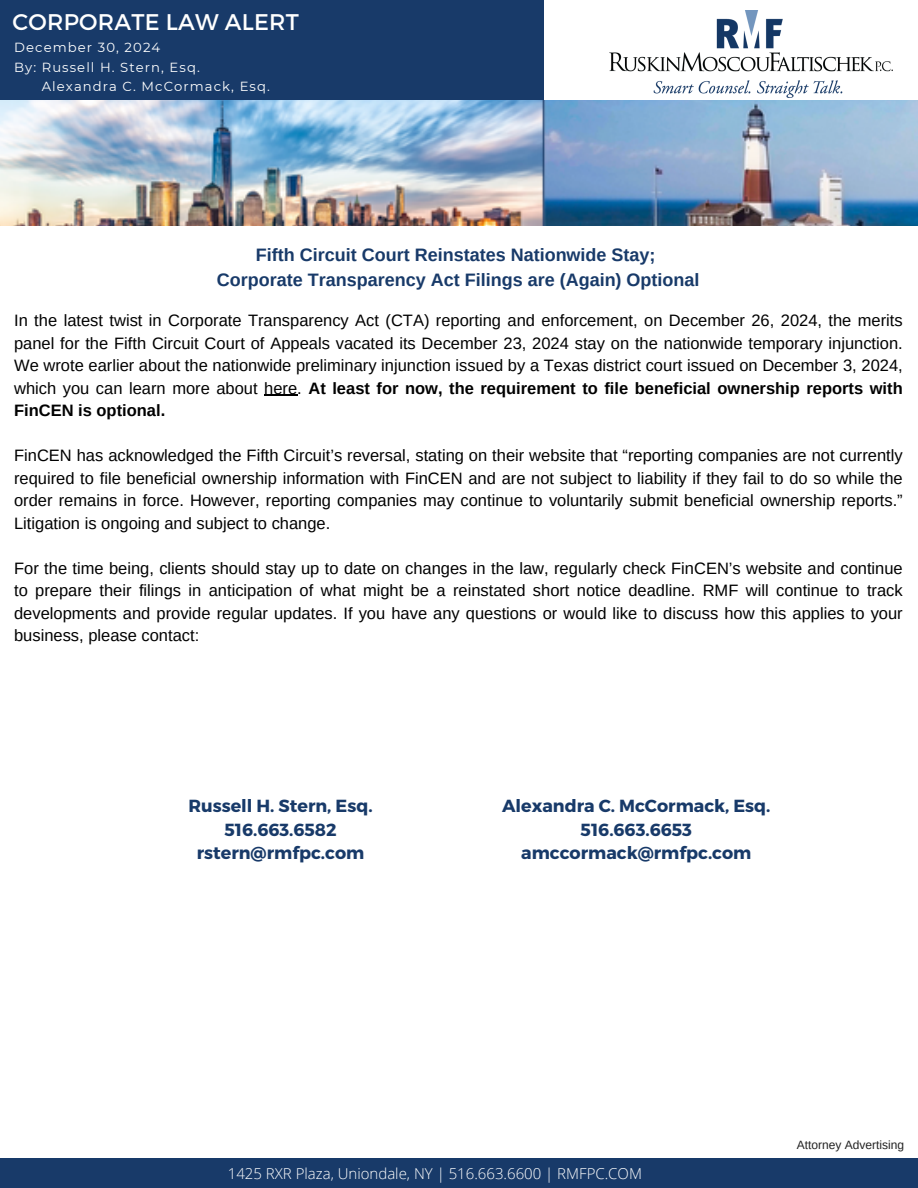
<style>
.page{position:relative;width:918px;height:1188px;background:#fff}
.page>*{position:absolute;margin:0;border:0;box-sizing:border-box;transform-origin:0 0}
.t1{font:22.65px "Montserrat";letter-spacing:.01em;color:#fff}
.t2{font:700 18px/24.8px "Arimo";color:#183a69;text-align:center}
.t3{font:700 17.55px/23.7px "Montserrat";color:#183a69;text-align:center}
.t4{font:16.5px/22.5px "Arimo";color:#000;text-align:justify}
.t5{font:300 15px "Open Sans";color:#fff}
.t6{font:13.2px "Montserrat";letter-spacing:.08em;color:#fff}
.t7{font:12px "Arimo";color:#222}
.s1{color:#183a69}
.s2{font-weight:700}
</style>
<div class="page">
<div style="left:0;top:0;width:544px;height:102px;background:#183a69"></div>
<img style="left:609px;top:11px;width:284px;height:86px">
<div style="left:0;top:1159px;width:918px;height:29px;background:#183a69"></div>
<hr style="left:264px;top:395px;width:33px;height:1px;background:#000">
<img style="left:0;top:101px;width:918px;height:125px">
<p class="t1" style="left:13px;top:7px;width:288px">CORPORATE LAW ALERT</p>
<h3 class="t6" style="left:14px;top:39px;width:148px">December 30, 2024</h3>
<h3 class="t6" style="left:14px;top:59px;width:187px">By: Russell H. Stern, Esq.</h3>
<h3 class="t6" style="left:14px;top:78px;width:257px"><span class="s1">By:</span> Alexandra C. McCormack, Esq.</h3>
<p class="t2" style="left:217px;top:242px;width:484px">Fifth Circuit Court Reinstates Nationwide Stay;<br>Corporate Transparency Act Filings are (Again) Optional</p>
<h1 class="t4" style="left:14px;top:309px;width:890px">In the latest twist in Corporate Transparency Act (CTA) reporting and enforcement, on December 26, 2024, the merits panel for the Fifth Circuit Court of Appeals vacated its December 23, 2024 stay on the nationwide temporary injunction.<br>We wrote earlier about the nationwide preliminary injunction issued by a Texas district court issued on December 3, 2024, which you can learn more about here. <span class="s2">At least for now, the requirement to file beneficial ownership reports with FinCEN is optional.</span></h1>
<p class="t4" style="left:14px;top:444px;width:890px">FinCEN has acknowledged the Fifth Circuit’s reversal, stating on their website that “reporting companies are not currently required to file beneficial ownership information with FinCEN and are not subject to liability if they fail to do so while the order remains in force. However, reporting companies may continue to voluntarily submit beneficial ownership reports.” Litigation is ongoing and subject to change.</p>
<p class="t4" style="left:14px;top:557px;width:890px">For the time being, clients should stay up to date on changes in the law, regularly check FinCEN’s website and continue to prepare their filings in anticipation of what might be a reinstated short notice deadline. RMF will continue to track developments and provide regular updates. If you have any questions or would like to discuss how this applies to your business, please contact:</p>
<h2 class="t3" style="left:188px;top:793px;width:186px">Russell H. Stern, Esq.<br>516.663.6582 rstern@rmfpc.com</h2>
<h2 class="t3" style="left:502px;top:793px;width:270px">Alexandra C. McCormack, Esq.<br>516.663.6653 amccormack@rmfpc.com</h2>
<h2 class="t5" style="left:228px;top:1163px;width:416px">1425 RXR Plaza, Uniondale, NY | 516.663.6600 | RMFPC.COM</h2>
<p class="t7" style="left:797px;top:1138px;width:109px">Attorney Advertising</p>
</div>
